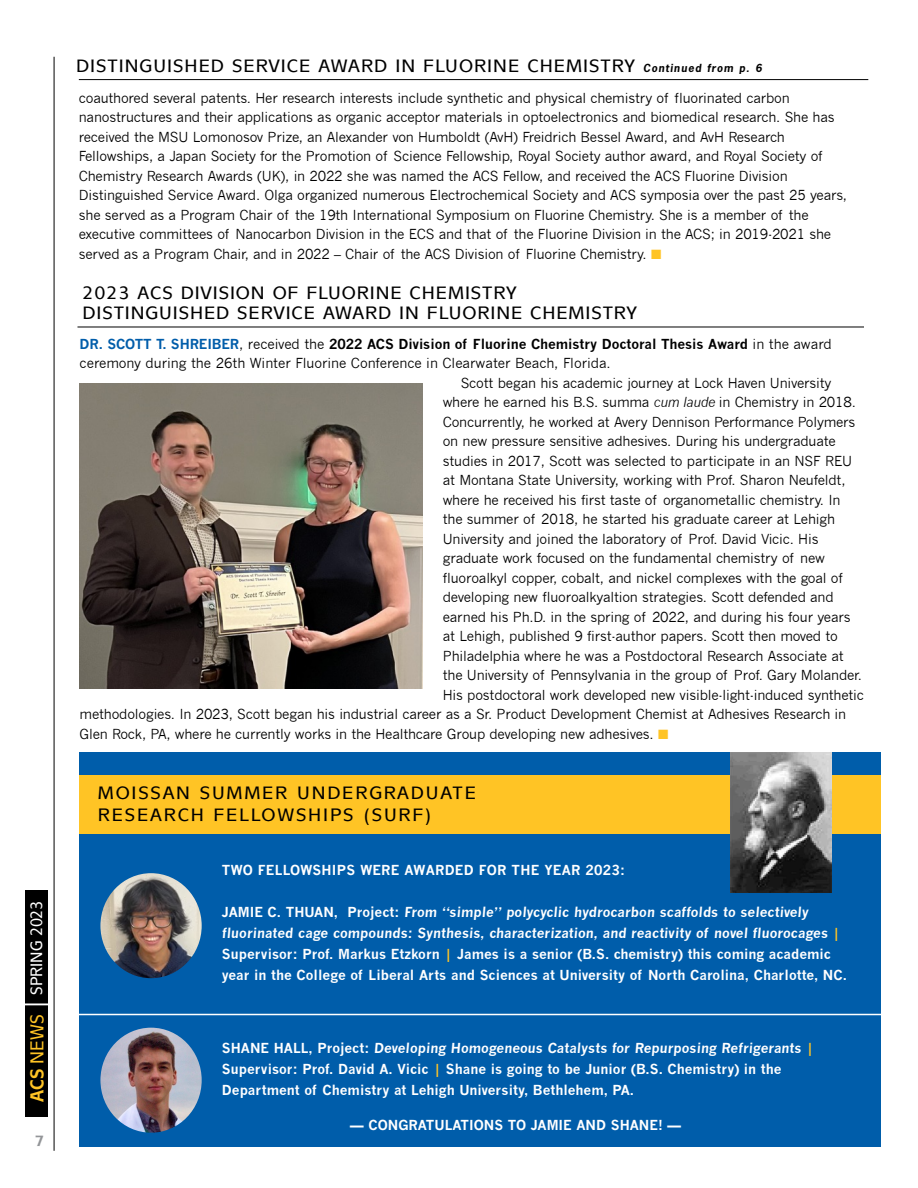
<style>
.page{position:relative;width:918px;height:1188px;background:#fff}
.page>*{position:absolute;margin:0;border:0;box-sizing:border-box;transform-origin:0 0}
.t1{font:500 18px/19.2px "Mixage IT Cby BT";letter-spacing:.055em;color:#000}
.t2{font:500 18px/22.2px "Mixage IT Cby BT";letter-spacing:.1em;color:#000}
.t3{font:500 16.5px "Mixage IT Cby BT";color:#fff;scale:.9 1}
.t4{font:700 15px "Mixage IT Cby BT";color:#939598}
.t5{font:13.5px/19.5px "News Gothic";letter-spacing:-.015em;color:#000}
.t6{font:700 13.5px/21px "News Gothic";color:#fff}
.t7{font:700 13.5px "News Gothic";letter-spacing:-.005em;color:#000}
.s1{font-weight:700;font-size:18.75px;color:#ffc425}
.s2{font-size:18.75px;color:#ffc425}
.s3{font-family:"News Gothic";font-weight:700;font-style:italic;font-size:10.5px}
.s4{color:#ffc425}
.s5{color:#005daa}
.s6{font-weight:400}
.s7{font-style:italic}
</style>
<div class="page">
<hr style="left:54px;top:57px;width:1px;height:1094px;background:#000">
<div style="left:79px;top:753px;width:801px;height:394px;background:#005daa"></div>
<div style="left:79px;top:775px;width:801px;height:59px;background:#ffc425"></div>
<img style="left:730px;top:753px;width:101px;height:139px">
<img style="left:100px;top:873px;width:102px;height:105px">
<img style="left:100px;top:1028px;width:102px;height:105px">
<div style="left:26px;top:890px;width:22px;height:227px;background:#000"></div>
<hr style="left:20px;top:1004px;width:30px;height:1px;background:#fff">
<hr style="left:79px;top:79px;width:789px;height:1px;background:#000">
<hr style="left:77px;top:327px;width:787px;height:1px;background:#000">
<img style="left:79px;top:383px;width:344px;height:305px">
<hr style="left:72px;top:1014px;width:828px;height:1px;background:#fff">
<p class="t3" style="left:26px;top:1102px;width:225px;rotate:-90deg"><span class="s1">ACS</span> <span class="s2">NEWS</span> SPRING 2023</p>
<p class="t4" style="left:35px;top:1131px;width:11px">7</p>
<h1 class="t1" style="left:76px;top:56px;width:687px">DISTINGUISHED SERVICE AWARD IN FLUORINE CHEMISTRY <span class="s3">Continued from p. 6</span></h1>
<p class="t5" style="left:79px;top:88px;width:770px">coauthored several patents. Her research interests include synthetic and physical chemistry of fluorinated carbon nanostructures and their applications as organic acceptor materials in optoelectronics and biomedical research. She has received the MSU Lomonosov Prize, an Alexander von Humboldt (AvH) Freidrich Bessel Award, and AvH Research Fellowships, a Japan Society for the Promotion of Science Fellowship, Royal Society author award, and Royal Society of Chemistry Research Awards (UK), in 2022 she was named the ACS Fellow, and received the ACS Fluorine Division Distinguished Service Award. Olga organized numerous Electrochemical Society and ACS symposia over the past 25 years, she served as a Program Chair of the 19th International Symposium on Fluorine Chemistry. She is a member of the executive committees of Nanocarbon Division in the ECS and that of the Fluorine Division in the ACS; in 2019-2021 she served as a Program Chair, and in 2022 – Chair of the ACS Division of Fluorine Chemistry. <span class="s4">■</span></p>
<h1 class="t1" style="left:82px;top:284px;width:556px">2023 ACS DIVISION OF FLUORINE CHEMISTRY<br>DISTINGUISHED SERVICE AWARD IN FLUORINE CHEMISTRY</h1>
<p class="t7" style="left:80px;top:336px;width:754px"><span class="s5">DR. SCOTT T. SHREIBER</span><span class="s6">, received the</span> 2022 ACS Division of Fluorine Chemistry Doctoral Thesis Award <span class="s6">in the award</span></p>
<p class="t5" style="left:80px;top:354px;width:533px">ceremony during the 26th Winter Fluorine Conference in Clearwater Beach, Florida.</p>
<p class="t5" style="left:461px;top:373px;width:372px">Scott began his academic journey at Lock Haven University</p>
<p class="t5" style="left:443px;top:393px;width:415px">where he earned his B.S. summa <span class="s7">cum laude</span> in Chemistry in 2018.</p>
<p class="t5" style="left:443px;top:412px;width:414px">Concurrently, he worked at Avery Dennison Performance Polymers</p>
<p class="t5" style="left:443px;top:432px;width:394px">on new pressure sensitive adhesives. During his undergraduate</p>
<p class="t5" style="left:443px;top:451px;width:411px">studies in 2017, Scott was selected to participate in an NSF REU</p>
<p class="t5" style="left:443px;top:471px;width:404px">at Montana State University, working with Prof. Sharon Neufeldt,</p>
<p class="t5" style="left:443px;top:490px;width:399px">where he received his first taste of organometallic chemistry. In</p>
<p class="t5" style="left:443px;top:510px;width:394px">the summer of 2018, he started his graduate career at Lehigh</p>
<p class="t5" style="left:443px;top:529px;width:377px">University and joined the laboratory of Prof. David Vicic. His</p>
<p class="t5" style="left:443px;top:549px;width:384px">graduate work focused on the fundamental chemistry of new</p>
<p class="t5" style="left:443px;top:568px;width:402px">fluoroalkyl copper, cobalt, and nickel complexes with the goal of</p>
<p class="t5" style="left:443px;top:588px;width:392px">developing new fluoroalkyaltion strategies. Scott defended and</p>
<p class="t5" style="left:443px;top:607px;width:409px">earned his Ph.D. in the spring of 2022, and during his four years</p>
<p class="t5" style="left:443px;top:627px;width:397px">at Lehigh, published 9 first-author papers. Scott then moved to</p>
<p class="t5" style="left:443px;top:646px;width:402px">Philadelphia where he was a Postdoctoral Research Associate at</p>
<p class="t5" style="left:443px;top:666px;width:421px">the University of Pennsylvania in the group of Prof. Gary Molander.</p>
<p class="t5" style="left:443px;top:685px;width:423px">His postdoctoral work developed new visible-light-induced synthetic</p>
<p class="t5" style="left:80px;top:705px;width:768px">methodologies. In 2023, Scott began his industrial career as a Sr. Product Development Chemist at Adhesives Research in</p>
<p class="t5" style="left:80px;top:724px;width:590px">Glen Rock, PA, where he currently works in the Healthcare Group developing new adhesives. <span class="s4">■</span></p>
<h1 class="t2" style="left:98px;top:782px;width:380px">MOISSAN SUMMER UNDERGRADUATE<br>RESEARCH FELLOWSHIPS (SURF)</h1>
<p class="t6" style="left:222px;top:859px;width:405px">TWO FELLOWSHIPS WERE AWARDED FOR THE YEAR 2023:</p>
<p class="t6" style="left:222px;top:901px;width:627px">JAMIE C. THUAN, Project: From “simple” polycyclic hydrocarbon scaffolds to selectively fluorinated cage compounds: Synthesis, characterization, and reactivity of novel fluorocages <span class="s4">| </span>Supervisor: Prof. Markus Etzkorn <span class="s4">|</span> James is a senior (B.S. chemistry) this coming academic year in the College of Liberal Arts and Sciences at University of North Carolina, Charlotte, NC.</p>
<p class="t6" style="left:222px;top:1038px;width:594px">SHANE HALL, Project: Developing Homogeneous Catalysts for Repurposing Refrigerants <span class="s4">|<br></span>Supervisor: Prof. David A. Vicic <span class="s4">|</span> Shane is going to be Junior (B.S. Chemistry) in the<br>Department of Chemistry at Lehigh University, Bethlehem, PA.</p>
<p class="t6" style="left:350px;top:1115px;width:332px">— CONGRATULATIONS TO JAMIE AND SHANE! —</p>
</div>
